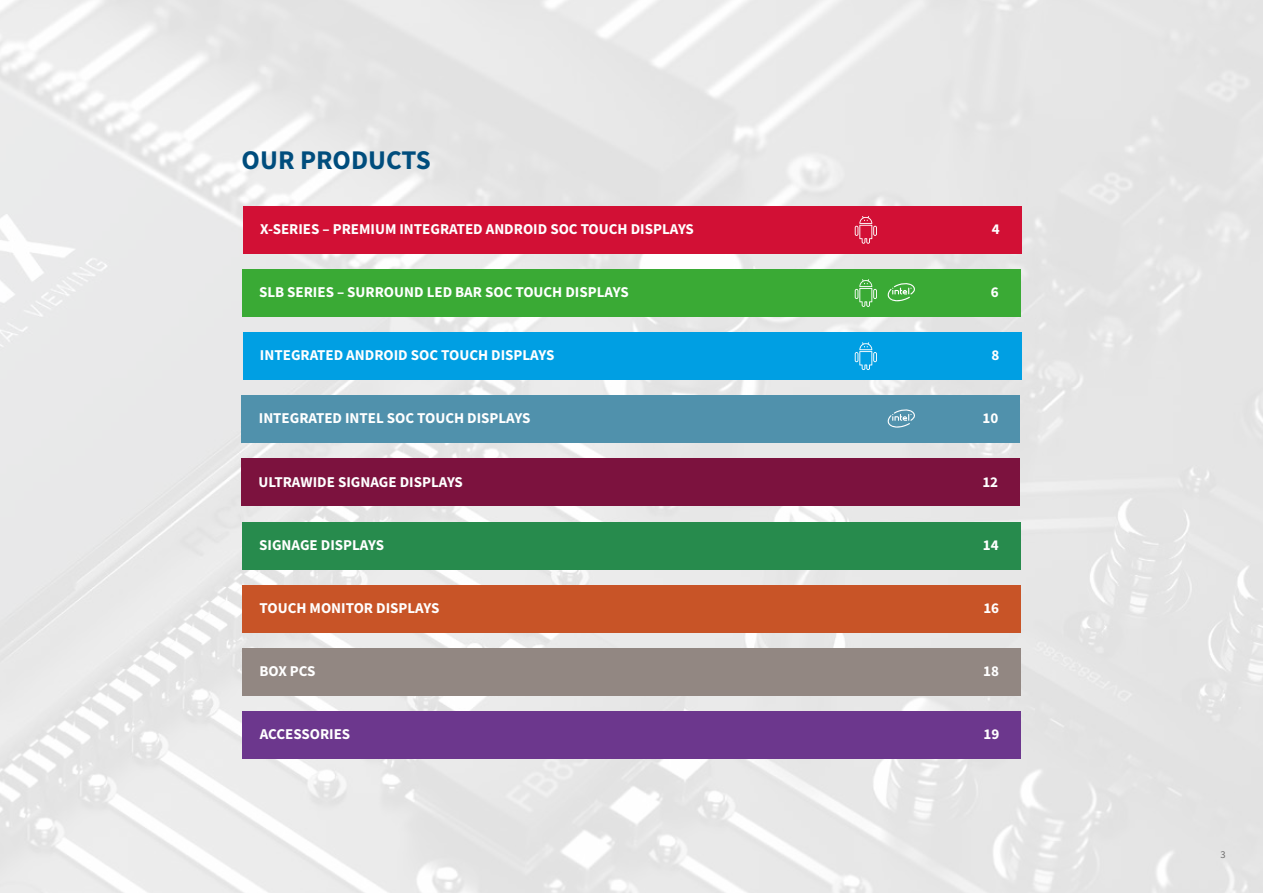
<style>
.page{position:relative;width:1263px;height:893px;background:#fff}
.page>*{position:absolute;margin:0;border:0;box-sizing:border-box;transform-origin:0 0}
.t1{font:700 27px "Source Sans Pro";color:#004d7d}
.t2{font:700 15px "Source Sans Pro";color:#fff}
.t3{font:10.5px "Source Sans Pro";color:#706f6f}
</style>
<div class="page">
<img style="left:0;top:0;width:1263px;height:893px">
<div style="left:243px;top:333px;width:778px;height:47px;background:#009fe3"></div>
<div style="left:243px;top:206px;width:778px;height:47px;background:#d21035"></div>
<div style="left:242px;top:459px;width:778px;height:47px;background:#7c123e"></div>
<div style="left:242px;top:396px;width:778px;height:47px;background:#5091ac"></div>
<div style="left:242px;top:269px;width:778px;height:48px;background:#3aaa35"></div>
<div style="left:242px;top:522px;width:778px;height:47px;background:#278b4d"></div>
<div style="left:242px;top:648px;width:778px;height:48px;background:#928782"></div>
<div style="left:243px;top:585px;width:778px;height:47px;background:#c85427"></div>
<div style="left:243px;top:711px;width:778px;height:48px;background:#6c378d"></div>
<svg style="left:855px;top:216px;width:21px;height:28px"></svg>
<hr style="left:873px;top:289px;width:4px;height:10px;background:#f0f8ef;border-radius:2px">
<svg style="left:855px;top:279px;width:21px;height:28px"></svg>
<svg style="left:887px;top:283px;width:28px;height:18px"></svg>
<svg style="left:855px;top:342px;width:21px;height:28px"></svg>
<svg style="left:887px;top:409px;width:28px;height:19px"></svg>
<h1 class="t1" style="left:242px;top:142px;width:191px">OUR PRODUCTS</h1>
<p class="t2" style="left:260px;top:219px;width:435px">X-SERIES – PREMIUM INTEGRATED ANDROID SOC TOUCH DISPLAYS</p>
<p class="t2" style="left:992px;top:219px;width:9px">4</p>
<p class="t2" style="left:259px;top:282px;width:371px">SLB SERIES – SURROUND LED BAR SOC TOUCH DISPLAYS</p>
<p class="t2" style="left:991px;top:282px;width:9px">6</p>
<p class="t2" style="left:260px;top:345px;width:296px">INTEGRATED ANDROID SOC TOUCH DISPLAYS</p>
<p class="t2" style="left:992px;top:345px;width:9px">8</p>
<p class="t2" style="left:259px;top:408px;width:273px">INTEGRATED INTEL SOC TOUCH DISPLAYS</p>
<p class="t2" style="left:982px;top:408px;width:17px">10</p>
<p class="t2" style="left:259px;top:471px;width:206px">ULTRAWIDE SIGNAGE DISPLAYS</p>
<p class="t2" style="left:982px;top:471px;width:17px">12</p>
<p class="t2" style="left:259px;top:535px;width:126px">SIGNAGE DISPLAYS</p>
<p class="t2" style="left:983px;top:535px;width:17px">14</p>
<p class="t2" style="left:260px;top:598px;width:181px">TOUCH MONITOR DISPLAYS</p>
<p class="t2" style="left:983px;top:598px;width:17px">16</p>
<p class="t2" style="left:259px;top:661px;width:58px">BOX PCS</p>
<p class="t2" style="left:983px;top:661px;width:17px">18</p>
<p class="t2" style="left:260px;top:724px;width:92px">ACCESSORIES</p>
<p class="t2" style="left:983px;top:724px;width:17px">19</p>
<p class="t3" style="left:1220px;top:848px;width:7px">3</p>
</div>
